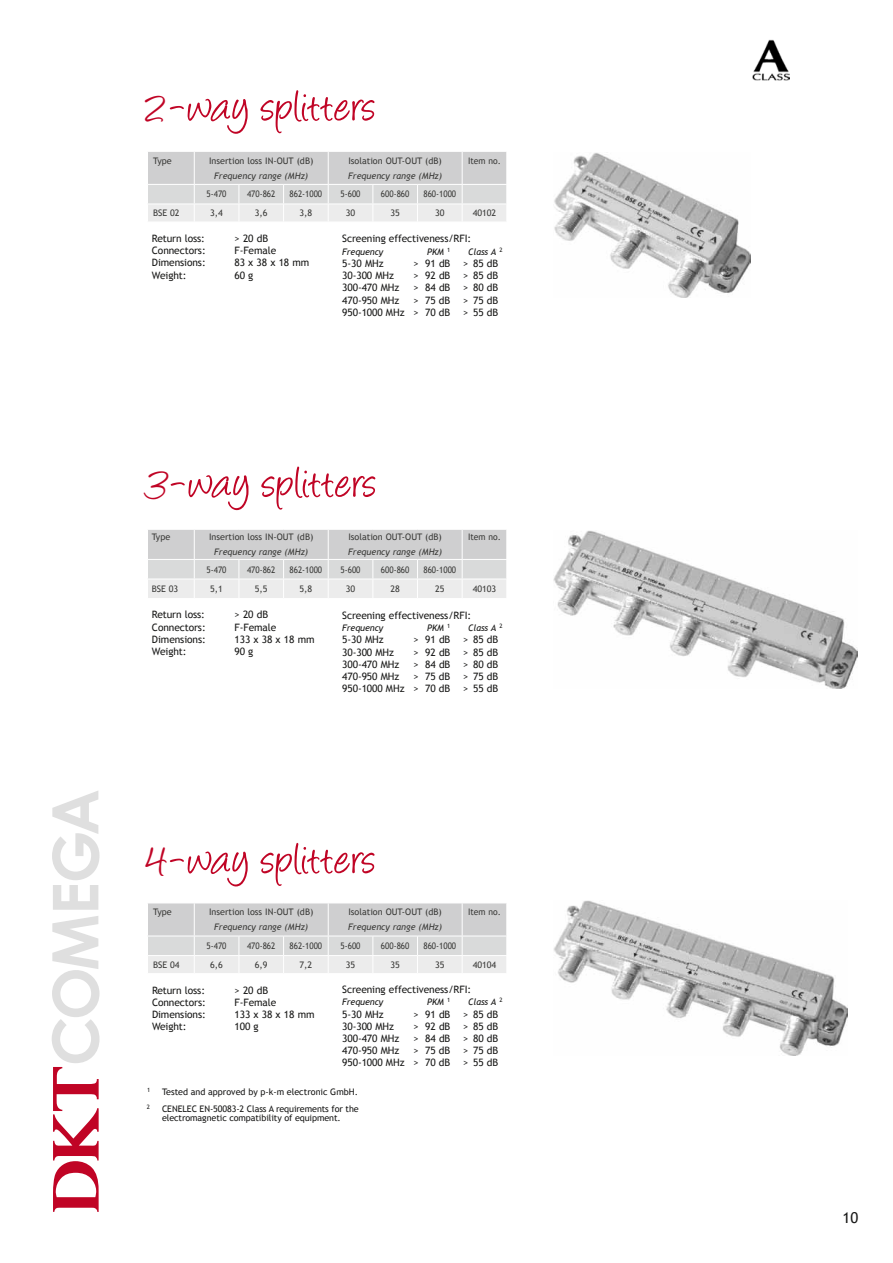
<style>
.page{position:relative;width:893px;height:1263px;background:#fff}
.page>*{position:absolute;margin:0;border:0;box-sizing:border-box;transform-origin:0 0}
.t1{font:51px "Angelina";letter-spacing:.01em;color:#c00425}
.t2{font:15px "Trebuchet MS";color:#191918}
.t3{font:10.2px/12.3px "Trebuchet MS";letter-spacing:-.01em;color:#191918;text-align:right}
.t4{font:9px "Trebuchet MS";color:#3b3b39}
.t5{font:9px "Trebuchet MS";color:#3b3b39;scale:.9 1}
.t6{font:9px/9px "Trebuchet MS";letter-spacing:-.01em;color:#191918}
.t7{font:italic 9px "Trebuchet MS";color:#3b3b39}
.t8{font:italic 9px "Trebuchet MS";letter-spacing:-.01em;color:#191918}
.t9{font:9px "Trebuchet MS";color:#3b3b39;scale:.95 1}
.t10{font:6px "Trebuchet MS";color:#191918}
.s1{font-size:45.9px}
</style>
<div class="page">
<svg style="left:52px;top:916px;width:48px;height:296px"></svg>
<svg style="left:52px;top:791px;width:48px;height:119px"></svg>
<svg style="left:148px;top:151px;width:359px;height:70px;background:#dadbdb"></svg>
<svg style="left:148px;top:529px;width:359px;height:69px;background:#dbdcdc"></svg>
<svg style="left:148px;top:903px;width:359px;height:70px;background:#dadbdb"></svg>
<img style="left:554px;top:153px;width:196px;height:144px">
<img style="left:554px;top:900px;width:293px;height:155px">
<img style="left:554px;top:530px;width:304px;height:159px">
<img style="left:752px;top:40px;width:37px;height:40px">
<h1 class="t1" style="left:147px;top:85px;width:230px"><span class="s1">2</span>-way splitters</h1>
<p class="t4" style="left:153px;top:155px;width:20px">Type</p>
<p class="t4" style="left:209px;top:155px;width:106px">Insertion loss IN-OUT (dB)</p>
<p class="t7" style="left:214px;top:170px;width:95px">Frequency range (MHz)</p>
<p class="t4" style="left:348px;top:155px;width:95px">Isolation OUT-OUT (dB)</p>
<p class="t7" style="left:348px;top:170px;width:95px">Frequency range (MHz)</p>
<p class="t5" style="left:207px;top:189px;width:24px">5-470</p>
<p class="t5" style="left:247px;top:189px;width:33px">470-862</p>
<p class="t5" style="left:290px;top:189px;width:38px">862-1000</p>
<p class="t5" style="left:341px;top:189px;width:24px">5-600</p>
<p class="t5" style="left:381px;top:189px;width:33px">600-860</p>
<p class="t5" style="left:423px;top:189px;width:38px">860-1000</p>
<p class="t9" style="left:468px;top:155px;width:36px">Item no.</p>
<p class="t4" style="left:153px;top:208px;width:28px">BSE 02</p>
<p class="t4" style="left:210px;top:208px;width:14px">3,4</p>
<p class="t4" style="left:255px;top:208px;width:14px">3,6</p>
<p class="t4" style="left:300px;top:208px;width:14px">3,8</p>
<p class="t4" style="left:346px;top:208px;width:11px">30</p>
<p class="t4" style="left:390px;top:208px;width:11px">35</p>
<p class="t4" style="left:435px;top:208px;width:11px">30</p>
<p class="t4" style="left:473px;top:208px;width:25px">40102</p>
<p class="t3" style="left:152px;top:232px;width:55px">Return loss:</p>
<p class="t3" style="left:234px;top:232px;width:35px">&gt; 20 dB</p>
<p class="t3" style="left:152px;top:244px;width:55px">Connectors:</p>
<p class="t3" style="left:234px;top:244px;width:43px">F-Female</p>
<p class="t3" style="left:152px;top:257px;width:55px">Dimensions:</p>
<p class="t3" style="left:234px;top:257px;width:76px">83 x 38 x 18 mm</p>
<p class="t3" style="left:152px;top:269px;width:36px">Weight:</p>
<p class="t3" style="left:234px;top:269px;width:20px">60 g</p>
<p class="t3" style="left:342px;top:233px;width:130px">Screening effectiveness/RFI:</p>
<p class="t8" style="left:342px;top:246px;width:43px">Frequency</p>
<p class="t8" style="left:427px;top:246px;width:25px">PKM <sup>1</sup></p>
<p class="t8" style="left:468px;top:246px;width:36px">Class A <sup>2</sup></p>
<p class="t3" style="left:342px;top:257px;width:43px">5-30 MHz</p>
<p class="t3" style="left:414px;top:257px;width:86px">&gt; 91 dB &gt; 85 dB</p>
<p class="t3" style="left:342px;top:270px;width:53px">30-300 MHz</p>
<p class="t3" style="left:414px;top:270px;width:86px">&gt; 92 dB &gt; 85 dB</p>
<p class="t3" style="left:342px;top:282px;width:59px">300-470 MHz</p>
<p class="t3" style="left:413px;top:282px;width:86px">&gt; 84 dB &gt; 80 dB</p>
<p class="t3" style="left:342px;top:294px;width:59px">470-950 MHz</p>
<p class="t3" style="left:342px;top:294px;width:157px">&gt; 75 dB &gt; 75 dB<br>950-1000 MHz &gt; 70 dB &gt; 55 dB</p>
<h1 class="t1" style="left:147px;top:461px;width:231px"><span class="s1">3</span>-way splitters</h1>
<p class="t4" style="left:152px;top:532px;width:20px">Type</p>
<p class="t4" style="left:209px;top:532px;width:106px">Insertion loss IN-OUT (dB)</p>
<p class="t7" style="left:214px;top:547px;width:95px">Frequency range (MHz)</p>
<p class="t4" style="left:348px;top:532px;width:95px">Isolation OUT-OUT (dB)</p>
<p class="t7" style="left:348px;top:547px;width:95px">Frequency range (MHz)</p>
<p class="t5" style="left:207px;top:564px;width:24px">5-470</p>
<p class="t5" style="left:247px;top:564px;width:33px">470-862</p>
<p class="t5" style="left:290px;top:564px;width:38px">862-1000</p>
<p class="t5" style="left:341px;top:564px;width:24px">5-600</p>
<p class="t5" style="left:381px;top:564px;width:33px">600-860</p>
<p class="t5" style="left:423px;top:564px;width:38px">860-1000</p>
<p class="t9" style="left:468px;top:532px;width:36px">Item no.</p>
<p class="t4" style="left:152px;top:584px;width:28px">BSE 03</p>
<p class="t4" style="left:210px;top:584px;width:14px">5,1</p>
<p class="t4" style="left:255px;top:584px;width:14px">5,5</p>
<p class="t4" style="left:300px;top:584px;width:14px">5,8</p>
<p class="t4" style="left:346px;top:584px;width:11px">30</p>
<p class="t4" style="left:390px;top:584px;width:11px">28</p>
<p class="t4" style="left:435px;top:584px;width:11px">25</p>
<p class="t4" style="left:473px;top:584px;width:25px">40103</p>
<p class="t3" style="left:152px;top:609px;width:55px">Return loss:</p>
<p class="t3" style="left:234px;top:609px;width:35px">&gt; 20 dB</p>
<p class="t3" style="left:152px;top:621px;width:55px">Connectors:</p>
<p class="t3" style="left:234px;top:621px;width:43px">F-Female</p>
<p class="t3" style="left:152px;top:633px;width:55px">Dimensions:</p>
<p class="t3" style="left:234px;top:633px;width:82px">133 x 38 x 18 mm</p>
<p class="t3" style="left:152px;top:645px;width:36px">Weight:</p>
<p class="t3" style="left:234px;top:645px;width:20px">90 g</p>
<p class="t3" style="left:342px;top:609px;width:130px">Screening effectiveness/RFI:</p>
<p class="t8" style="left:342px;top:622px;width:43px">Frequency</p>
<p class="t8" style="left:427px;top:622px;width:25px">PKM <sup>1</sup></p>
<p class="t8" style="left:468px;top:622px;width:36px">Class A <sup>2</sup></p>
<p class="t3" style="left:342px;top:634px;width:43px">5-30 MHz</p>
<p class="t3" style="left:414px;top:634px;width:86px">&gt; 91 dB &gt; 85 dB</p>
<p class="t3" style="left:342px;top:646px;width:53px">30-300 MHz</p>
<p class="t3" style="left:414px;top:646px;width:86px">&gt; 92 dB &gt; 85 dB</p>
<p class="t3" style="left:342px;top:658px;width:59px">300-470 MHz</p>
<p class="t3" style="left:413px;top:658px;width:86px">&gt; 84 dB &gt; 80 dB</p>
<p class="t3" style="left:342px;top:670px;width:59px">470-950 MHz</p>
<p class="t3" style="left:342px;top:670px;width:157px">&gt; 75 dB &gt; 75 dB<br>950-1000 MHz &gt; 70 dB &gt; 55 dB</p>
<h1 class="t1" style="left:147px;top:838px;width:230px"><span class="s1">4</span>-way splitters</h1>
<p class="t4" style="left:153px;top:907px;width:20px">Type</p>
<p class="t4" style="left:209px;top:907px;width:106px">Insertion loss IN-OUT (dB)</p>
<p class="t7" style="left:214px;top:922px;width:95px">Frequency range (MHz)</p>
<p class="t4" style="left:348px;top:907px;width:95px">Isolation OUT-OUT (dB)</p>
<p class="t7" style="left:348px;top:922px;width:95px">Frequency range (MHz)</p>
<p class="t5" style="left:207px;top:941px;width:24px">5-470</p>
<p class="t5" style="left:247px;top:941px;width:33px">470-862</p>
<p class="t5" style="left:290px;top:941px;width:38px">862-1000</p>
<p class="t5" style="left:341px;top:941px;width:24px">5-600</p>
<p class="t5" style="left:381px;top:941px;width:33px">600-860</p>
<p class="t5" style="left:423px;top:941px;width:38px">860-1000</p>
<p class="t9" style="left:468px;top:907px;width:36px">Item no.</p>
<p class="t4" style="left:153px;top:959px;width:28px">BSE 04</p>
<p class="t4" style="left:210px;top:959px;width:14px">6,6</p>
<p class="t4" style="left:255px;top:959px;width:14px">6,9</p>
<p class="t4" style="left:300px;top:959px;width:14px">7,2</p>
<p class="t4" style="left:346px;top:959px;width:11px">35</p>
<p class="t4" style="left:390px;top:959px;width:11px">35</p>
<p class="t4" style="left:435px;top:959px;width:11px">35</p>
<p class="t4" style="left:473px;top:959px;width:25px">40104</p>
<p class="t3" style="left:152px;top:984px;width:55px">Return loss:</p>
<p class="t3" style="left:235px;top:984px;width:35px">&gt; 20 dB</p>
<p class="t3" style="left:152px;top:996px;width:55px">Connectors:</p>
<p class="t3" style="left:235px;top:996px;width:43px">F-Female</p>
<p class="t3" style="left:152px;top:1008px;width:55px">Dimensions:</p>
<p class="t3" style="left:235px;top:1008px;width:82px">133 x 38 x 18 mm</p>
<p class="t3" style="left:152px;top:1021px;width:36px">Weight:</p>
<p class="t3" style="left:235px;top:1021px;width:26px">100 g</p>
<p class="t3" style="left:342px;top:983px;width:130px">Screening effectiveness/RFI:</p>
<p class="t8" style="left:342px;top:997px;width:43px">Frequency</p>
<p class="t8" style="left:427px;top:997px;width:25px">PKM <sup>1</sup></p>
<p class="t8" style="left:468px;top:997px;width:36px">Class A <sup>2</sup></p>
<p class="t3" style="left:342px;top:1008px;width:43px">5-30 MHz</p>
<p class="t3" style="left:414px;top:1008px;width:86px">&gt; 91 dB &gt; 85 dB</p>
<p class="t3" style="left:342px;top:1020px;width:53px">30-300 MHz</p>
<p class="t3" style="left:414px;top:1020px;width:86px">&gt; 92 dB &gt; 85 dB</p>
<p class="t3" style="left:342px;top:1032px;width:59px">300-470 MHz</p>
<p class="t3" style="left:413px;top:1032px;width:86px">&gt; 84 dB &gt; 80 dB</p>
<p class="t3" style="left:342px;top:1044px;width:59px">470-950 MHz</p>
<p class="t3" style="left:342px;top:1044px;width:157px">&gt; 75 dB &gt; 75 dB<br>950-1000 MHz &gt; 70 dB &gt; 55 dB</p>
<p class="t10" style="left:147px;top:1086px;width:5px">1</p>
<p class="t6" style="left:162px;top:1087px;width:198px">Tested and approved by p-k-m electronic GmbH.</p>
<p class="t10" style="left:147px;top:1103px;width:5px">2</p>
<p class="t6" style="left:162px;top:1104px;width:198px">CENELEC EN-50083-2 Class A requirements for the electromagnetic compatibility of equipment.</p>
<h2 class="t2" style="left:842px;top:1209px;width:17px">10</h2>
</div>
